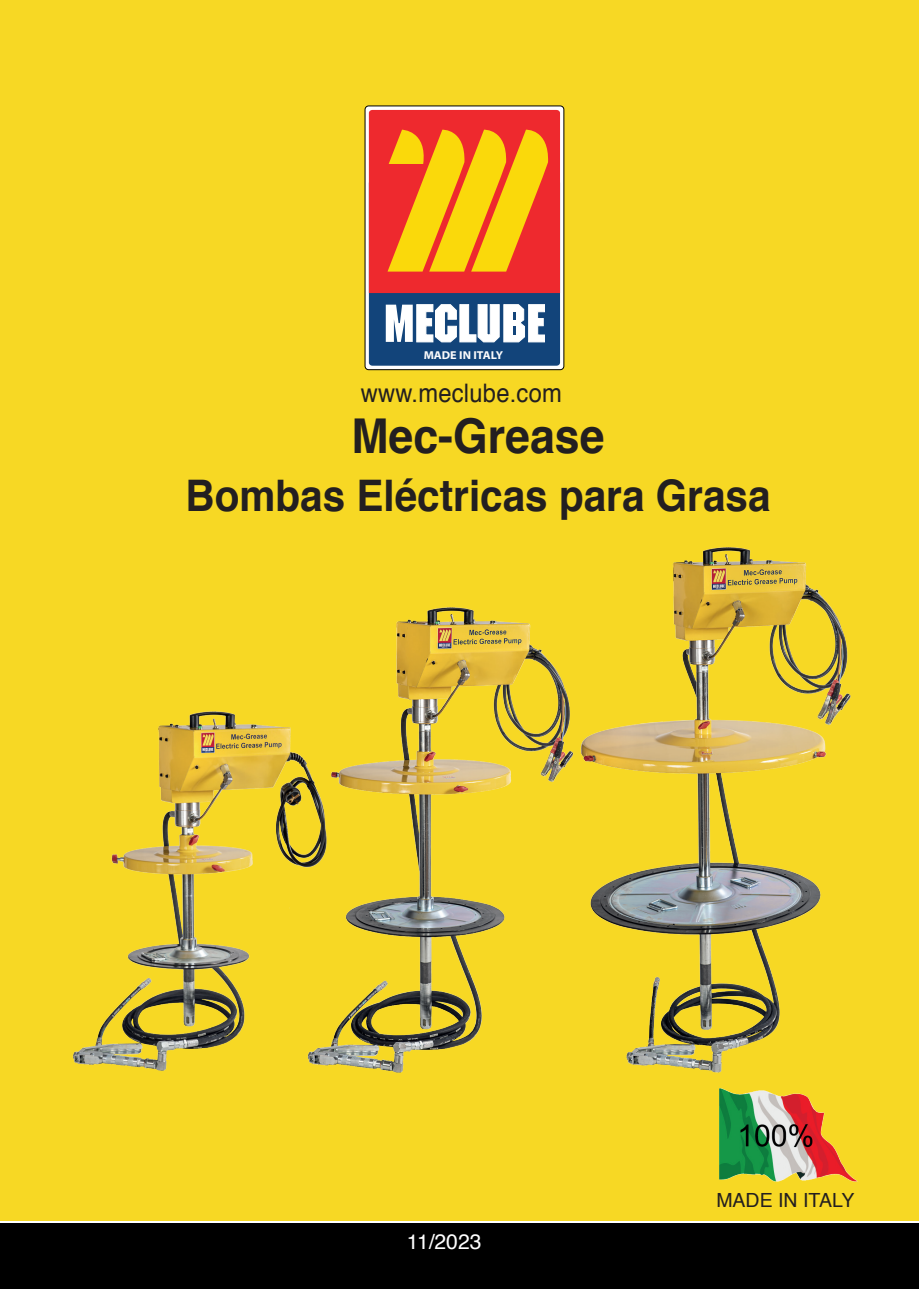
<style>
.page{position:relative;width:919px;height:1289px;background:#fff}
.page>*{position:absolute;margin:0;border:0;box-sizing:border-box;transform-origin:0 0}
.t1{font:700 48px "Helvetica";color:#231f20;scale:.93 1}
.t2{font:700 43.5px "Helvetica";color:#231f20;scale:.93 1}
.t3{font:25.5px "Helvetica";letter-spacing:.01em;color:#231f20;scale:.93 1}
.t4{font:21px "Helvetica";color:#fff}
.t5{font:19.5px "Helvetica";color:#231f20}
.t6{font:700 11.4px "Myriad Pro";color:#fbfbfc;scale:1.06 1}
</style>
<div class="page">
<div style="left:0;top:0;width:918px;height:1288px;background:#f7d824"></div>
<div style="left:0;top:1221px;width:918px;height:11px;background:#fff"></div>
<div style="left:0;top:1223px;width:918px;height:65px;background:#000"></div>
<div style="left:365px;top:106px;width:199px;height:264px;background:linear-gradient(to right,#fff,#fff);border-radius:4px"></div>
<div style="left:365px;top:106px;width:199px;height:264px;border:1px solid #000;border-radius:4px"></div>
<svg style="left:369px;top:110px;width:191px;height:256px;background:#c87645"></svg>
<img style="left:719px;top:1088px;width:139px;height:94px">
<img style="left:581px;top:547px;width:270px;height:526px">
<img style="left:72px;top:711px;width:230px;height:360px">
<img style="left:302px;top:607px;width:279px;height:466px">
<p class="t6" style="left:423px;top:348px;width:76px">MADE IN ITALY</p>
<p class="t3" style="left:361px;top:373px;width:218px">www.meclube.com</p>
<p class="t1" style="left:351px;top:397px;width:274px">Mec-Grease</p>
<p class="t2" style="left:185px;top:460px;width:630px">Bombas Eléctricas para Grasa</p>
<p class="t4" style="left:407px;top:1225px;width:76px">11/2023</p>
<p class="t5" style="left:716px;top:1184px;width:139px">MADE IN ITALY</p>
</div>
